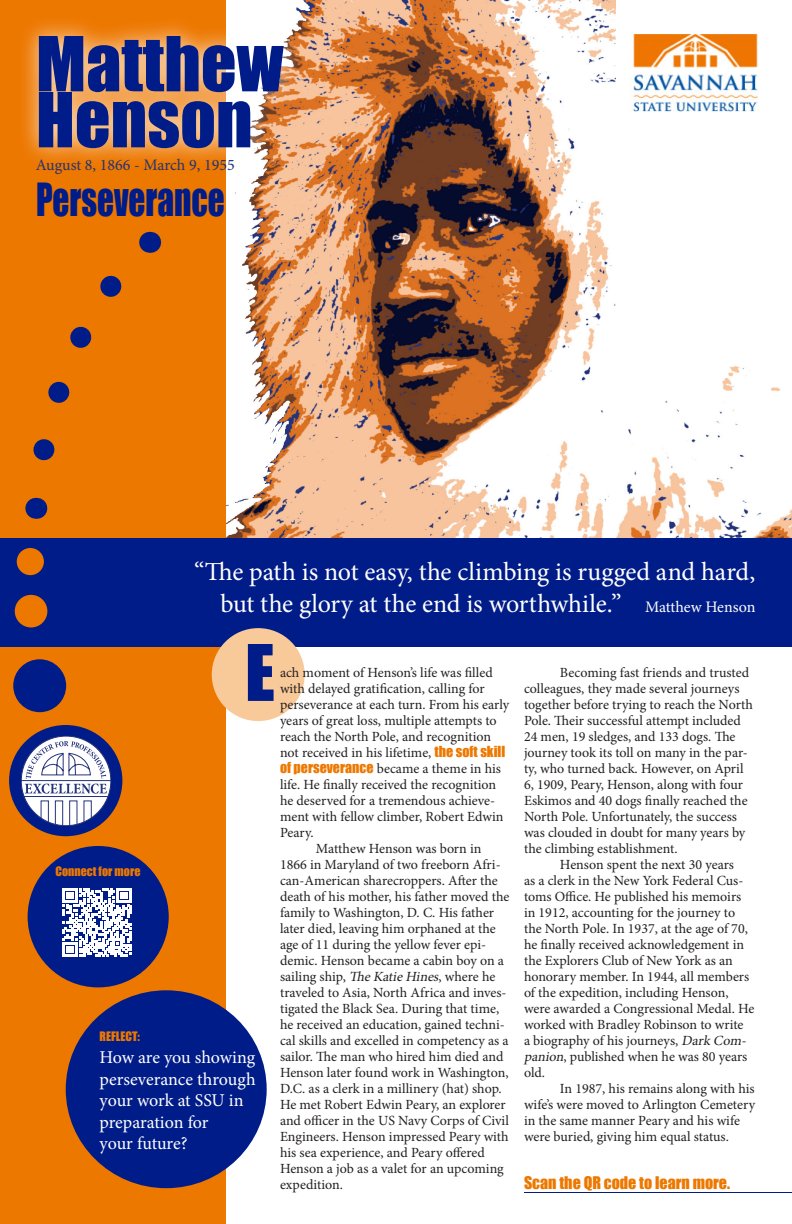
<style>
.page{position:relative;width:792px;height:1224px;background:#fff}
.page>*{position:absolute;margin:0;border:0;box-sizing:border-box;transform-origin:0 0}
.t1{font:72px "Impact";color:#001c88}
.t2{font:70px/56px "Impact";color:#001c88}
.t3{font:42px "Impact";color:#001c88;scale:.79 1}
.t4{font:26px/31.2px "Minion Pro";letter-spacing:-.005em;color:#fff;text-align:right}
.t5{font:18px/21.6px "Minion Pro";letter-spacing:-.01em;color:#fff}
.t6{font:16px "Impact";color:#ed7800}
.t7{font:16px "Minion Pro";color:#243374}
.t8{font:14px/16px "Minion Pro";color:#231f20}
.t9{font:12px "Impact";color:#ed7800}
.s1{font-size:16px}
.s2{font-family:"Impact";color:#ed7800}
.s3{font-style:italic}
</style>
<div class="page">
<img style="left:226px;top:0;width:566px;height:539px">
<div style="left:0;top:0;width:226px;height:1224px;background:#ed7800"></div>
<div style="left:0;top:539px;width:792px;height:108px;background:#001c88"></div>
<div style="left:18px;top:16px;width:285px;height:152px;background:#fff;opacity:.75"></div>
<div style="left:28px;top:846px;width:141px;height:141px;background:#001c88;border-radius:50%"></div>
<div style="left:212px;top:628px;width:93px;height:93px;background:#f8c999;border-radius:50%"></div>
<div style="left:13px;top:659px;width:53px;height:53px;background:#001c88;border-radius:50%"></div>
<div style="left:15px;top:595px;width:32px;height:32px;background:#ed7800;border-radius:50%"></div>
<svg style="left:36px;top:498px;width:1px;height:21px"></svg>
<svg style="left:33px;top:232px;width:126px;height:229px"></svg>
<div style="left:9px;top:725px;width:113px;height:111px;background:#001c88;border-radius:50%"></div>
<svg style="left:21px;top:736px;width:90px;height:90px"></svg>
<div style="left:616px;top:0;width:176px;height:351px;background:#fff"></div>
<img style="left:632px;top:34px;width:126px;height:78px">
<div style="left:17px;top:548px;width:27px;height:27px;background:#ed7800;border-radius:50%"></div>
<hr style="left:524px;top:1192px;width:268px;height:1px;background:#001c88">
<div style="left:66px;top:990px;width:201px;height:198px;background:#001c88;border-radius:50%"></div>
<svg style="left:63px;top:888px;width:68px;height:69px"></svg>
<p class="t2" style="left:36px;top:34px;width:249px">Matthew<br>Henson</p>
<p class="t3" style="left:36px;top:167px;width:241px">Perseverance</p>
<p class="t7" style="left:36px;top:155px;width:200px">August 8, 1866 - March 9, 1955</p>
<p class="t4" style="left:194px;top:557px;width:563px">“The path is not easy, the climbing is rugged and hard, but the glory at the end is worthwhile.” <span class="s1">Matthew Henson</span></p>
<p class="t1" style="left:245px;top:617px;width:31px">E</p>
<p class="t8" style="left:280px;top:664px;width:231px">ach moment of Henson’s life was filled with delayed gratification, calling for perseverance at each turn. From his early years of great loss, multiple attempts to reach the North Pole, and recognition not received in his lifetime, <span class="s2">the soft skill of perseverance</span> became a theme in his life. He finally received the recognition he deserved for a tremendous achieve&shy;ment with fellow climber, Robert Edwin Peary.</p>
<p class="t8" style="left:280px;top:840px;width:231px;text-indent:36px">Matthew Henson was born in 1866 in Maryland of two freeborn Afri&shy;can-American sharecroppers. After the death of his mother, his father moved the family to Washington, D. C. His father later died, leaving him orphaned at the age of 11 during the yellow fever epi&shy;demic. Henson became a cabin boy on a sailing ship, <span class="s3">TheKatieHines</span>, where he traveled to Asia, North Africa and inves&shy;tigated the Black Sea. During that time, he received an education, gained techni&shy;cal skills and excelled in competency as a sailor. The man who hired him died and Henson later found work in Washington, D.C. as a clerk in a millinery (hat) shop.<br>He met Robert Edwin Peary, an explorer and officer in the US Navy Corps of Civil Engineers. Henson impressed Peary with his sea experience, and Peary offered Henson a job as a valet for an upcoming expedition.</p>
<p class="t9" style="left:55px;top:862px;width:86px">Connect for more</p>
<p class="t9" style="left:100px;top:1027px;width:42px">REFLECT:</p>
<p class="t5" style="left:100px;top:1047px;width:158px">How are you showing perseverance through your work at SSU in preparation for<br>your future?</p>
<p class="t8" style="left:524px;top:664px;width:230px;text-indent:36px">Becoming fast friends and trusted colleagues, they made several journeys together before trying to reach the North Pole. Their successful attempt included 24 men, 19 sledges, and 133 dogs. The journey took its toll on many in the par&shy;ty, who turned back. However, on April 6, 1909, Peary, Henson, along with four Eskimos and 40 dogs finally reached the North Pole. Unfortunately, the success was clouded in doubt for many years by the climbing establishment.</p>
<p class="t8" style="left:524px;top:856px;width:232px;text-indent:36px">Henson spent the next 30 years<br>as a clerk in the New York Federal Cus&shy;toms Office. He published his memoirs in 1912, accounting for the journey to the North Pole. In 1937, at the age of 70, he finally received acknowledgement in the Explorers Club of New York as an honorary member. In 1944, all members of the expedition, including Henson, were awarded a Congressional Medal. He worked with Bradley Robinson to write<br>a biography of his journeys, <span class="s3">Dark Com&shy;panion</span>, published when he was 80 years old.</p>
<p class="t8" style="left:524px;top:1080px;width:233px;text-indent:36px">In 1987, his remains along with his wife’s were moved to Arlington Cemetery in the same manner Peary and his wife were buried, giving him equal status.</p>
<p class="t6" style="left:524px;top:1170px;width:208px">Scan the QR code to learn more.</p>
</div>
